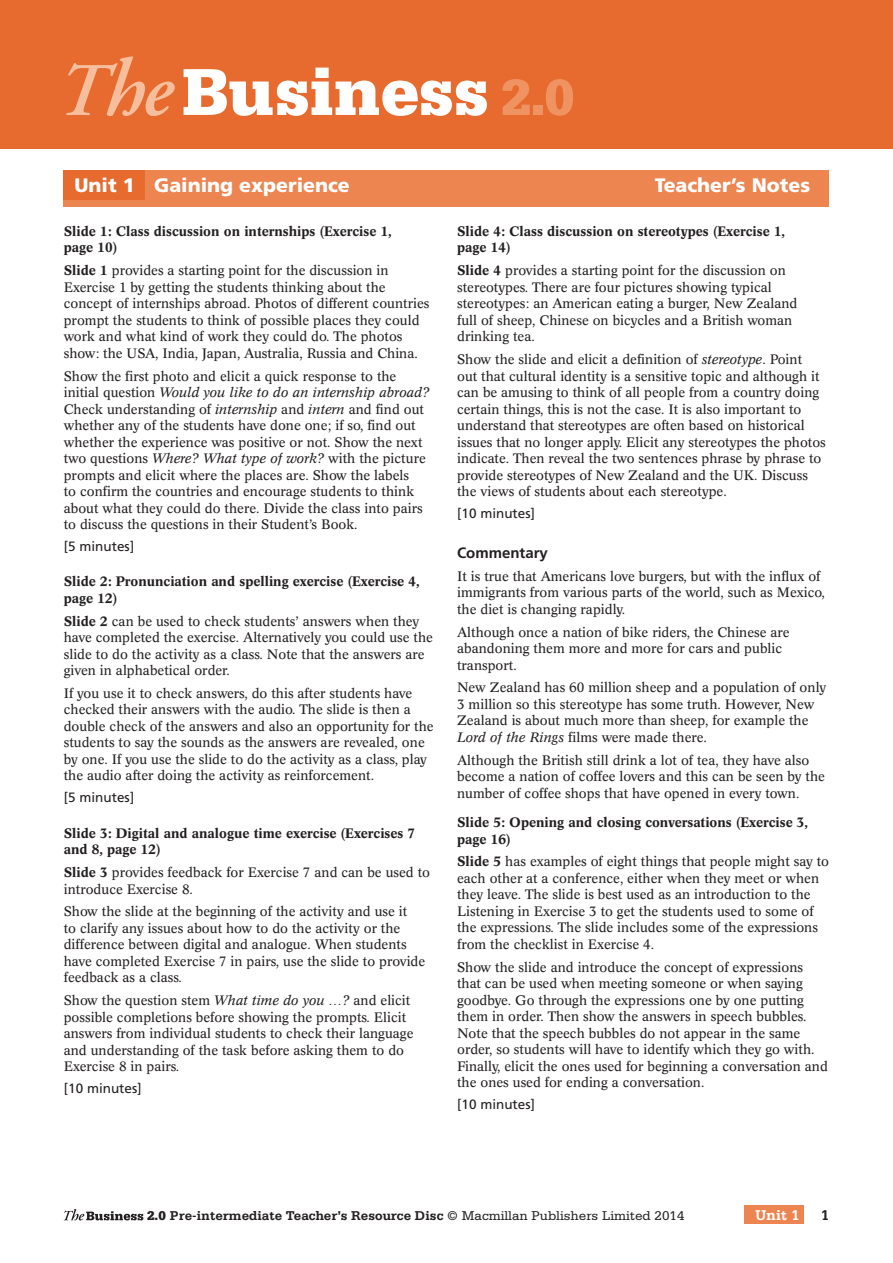
<style>
.page{position:relative;width:893px;height:1263px;background:#fff}
.page>*{position:absolute;margin:0;border:0;box-sizing:border-box;transform-origin:0 0}
.t1{font:900 70.05px "Serifa Std";color:#fff}
.t2{font:900 19.5px "Frutiger LT Std";color:#fff}
.t3{font:700 15px "Frutiger LT Std";color:#231f20}
.t4{font:700 15px "Serifa Std";color:#fff}
.t5{font:700 15px "Serifa Std";color:#231f20}
.t6{font:13.5px/16.5px "Concorde Std";color:#231f20}
.t7{font:500 13.5px/16.5px "Concorde Std";color:#231f20}
.t8{font:700 13.5px "Serifa Std";color:#231f20}
.t9{font:13.5px "Frutiger LT Std";color:#231f20}
.s1{font-family:"Adobe Garamond Pro";font-weight:600;font-style:italic;font-size:75.45px;color:#f6be9c}
.s2{font-family:"Adobe Garamond Pro";font-weight:600;font-style:italic;font-size:81.9px;color:#f6be9c}
.s3{font-size:53.7px;color:#ef9363}
.s4{font-weight:500}
.s5{font-style:italic}
.s6{font-weight:900}
.s7{font-weight:400}
</style>
<div class="page">
<div style="left:0;top:0;width:893px;height:149px;background:#e76a2e"></div>
<div style="left:744px;top:1206px;width:60px;height:18px;background:#ed8551"></div>
<div style="left:64px;top:170px;width:765px;height:36px;background:#ed8551"></div>
<div style="left:64px;top:170px;width:81px;height:30px;background:#e76a2e"></div>
<svg style="left:64px;top:1209px;width:79px;height:11px"></svg>
<h1 class="t1" style="left:56px;top:51px;width:520px"><span class="s1">T</span><span class="s2">he</span>Business <span class="s3">2.0</span></h1>
<h2 class="t2" style="left:75px;top:174px;width:277px">Unit 1 Gaining experience</h2>
<h2 class="t2" style="left:655px;top:174px;width:157px">Teacher’s Notes</h2>
<p class="t7" style="left:457px;top:223px;width:329px">Slide 4: Class discussion on stereotypes (Exercise 1, page 14)</p>
<p class="t6" style="left:457px;top:262px;width:342px"><span class="s4">Slide 4</span> provides a starting point for the discussion on stereotypes. There are four pictures showing typical stereotypes: an American eating a burger, New Zealand full of sheep, Chinese on bicycles and a British woman drinking tea.</p>
<p class="t6" style="left:457px;top:351px;width:370px">Show the slide and elicit a definition of <span class="s5">stereotype</span>. Point<br>out that cultural identity is a sensitive topic and although it can be amusing to think of all people from a country doing certain things, this is not the case. It is also important to understand that stereotypes are often based on historical issues that no longer apply. Elicit any stereotypes the photos indicate. Then reveal the two sentences phrase by phrase to provide stereotypes of New Zealand and the UK. Discuss the views of students about each stereotype.</p>
<p class="t9" style="left:457px;top:505px;width:80px">[10 minutes]</p>
<p class="t3" style="left:457px;top:544px;width:92px">Commentary</p>
<p class="t6" style="left:457px;top:568px;width:369px">It is true that Americans love burgers, but with the influx of immigrants from various parts of the world, such as Mexico, the diet is changing rapidly.</p>
<p class="t6" style="left:457px;top:624px;width:334px">Although once a nation of bike riders, the Chinese are abandoning them more and more for cars and public transport.</p>
<p class="t6" style="left:457px;top:680px;width:371px">New Zealand has 60 million sheep and a population of only 3 million so this stereotype has some truth. However, New Zealand is about much more than sheep, for example the <span class="s5">Lord of the Rings</span> films were made there.</p>
<p class="t6" style="left:457px;top:752px;width:369px">Although the British still drink a lot of tea, they have also become a nation of coffee lovers and this can be seen by the number of coffee shops that have opened in every town.</p>
<p class="t7" style="left:457px;top:814px;width:352px">Slide 5: Opening and closing conversations (Exercise 3, page 16)</p>
<p class="t6" style="left:457px;top:854px;width:373px"><span class="s4">Slide 5</span> has examples of eight things that people might say to each other at a conference, either when they meet or when they leave. The slide is best used as an introduction to the Listening in Exercise 3 to get the students used to some of the expressions. The slide includes some of the expressions from the checklist in Exercise 4.</p>
<p class="t6" style="left:457px;top:959px;width:372px">Show the slide and introduce the concept of expressions that can be used when meeting someone or when saying goodbye. Go through the expressions one by one putting them in order. Then show the answers in speech bubbles.<br>Note that the speech bubbles do not appear in the same order, so students will have to identify which they go with.<br>Finally, elicit the ones used for beginning a conversation and the ones used for ending a conversation.</p>
<p class="t9" style="left:457px;top:1096px;width:80px">[10 minutes]</p>
<p class="t7" style="left:64px;top:223px;width:329px">Slide 1: Class discussion on internships (Exercise 1, page 10)</p>
<p class="t6" style="left:64px;top:262px;width:367px"><span class="s4">Slide 1</span> provides a starting point for the discussion in Exercise 1 by getting the students thinking about the concept of internships abroad. Photos of different countries prompt the students to think of possible places they could work and what kind of work they could do. The photos show: the USA, India, Japan, Australia, Russia and China.</p>
<p class="t6" style="left:64px;top:368px;width:367px">Show the first photo and elicit a quick response to the initial question <span class="s5">Would you like to do an internship abroad?<br></span>Check understanding of <span class="s5">internship</span> and <span class="s5">intern</span> and find out whether any of the students have done one; if so, find out whether the experience was positive or not. Show the next two questions <span class="s5">Where? What type of work?</span> with the picture prompts and elicit where the places are. Show the labels<br>to confirm the countries and encourage students to think about what they could do there. Divide the class into pairs to discuss the questions in their Student’s Book.</p>
<p class="t9" style="left:64px;top:538px;width:72px">[5 minutes]</p>
<p class="t7" style="left:64px;top:573px;width:357px">Slide 2: Pronunciation and spelling exercise (Exercise 4, page 12)</p>
<p class="t6" style="left:64px;top:613px;width:371px"><span class="s4">Slide 2</span> can be used to check students’ answers when they have completed the exercise. Alternatively you could use the slide to do the activity as a class. Note that the answers are given in alphabetical order.</p>
<p class="t6" style="left:64px;top:685px;width:371px">If you use it to check answers, do this after students have checked their answers with the audio. The slide is then a double check of the answers and also an opportunity for the students to say the sounds as the answers are revealed, one by one. If you use the slide to do the activity as a class, play the audio after doing the activity as reinforcement.</p>
<p class="t9" style="left:64px;top:789px;width:72px">[5 minutes]</p>
<p class="t7" style="left:64px;top:825px;width:353px">Slide 3: Digital and analogue time exercise (Exercises 7 and 8, page 12)</p>
<p class="t6" style="left:64px;top:864px;width:368px"><span class="s4">Slide 3</span> provides feedback for Exercise 7 and can be used to introduce Exercise 8.</p>
<p class="t6" style="left:64px;top:903px;width:363px">Show the slide at the beginning of the activity and use it<br>to clarify any issues about how to do the activity or the difference between digital and analogue. When students have completed Exercise 7 in pairs, use the slide to provide feedback as a class.</p>
<p class="t6" style="left:64px;top:992px;width:351px">Show the question stem <span class="s5">What time do you …?</span> and elicit possible completions before showing the prompts. Elicit answers from individual students to check their language and understanding of the task before asking them to do Exercise 8 in pairs.</p>
<p class="t9" style="left:64px;top:1080px;width:80px">[10 minutes]</p>
<p class="t8" style="left:147px;top:1208px;width:539px"><span class="s6">2.0</span> Pre-intermediate Teacher’s Resource Disc <span class="s7">© Macmillan Publishers Limited 2014</span></p>
<p class="t4" style="left:755px;top:1206px;width:46px">Unit 1</p>
<p class="t5" style="left:821px;top:1206px;width:10px">1</p>
</div>
